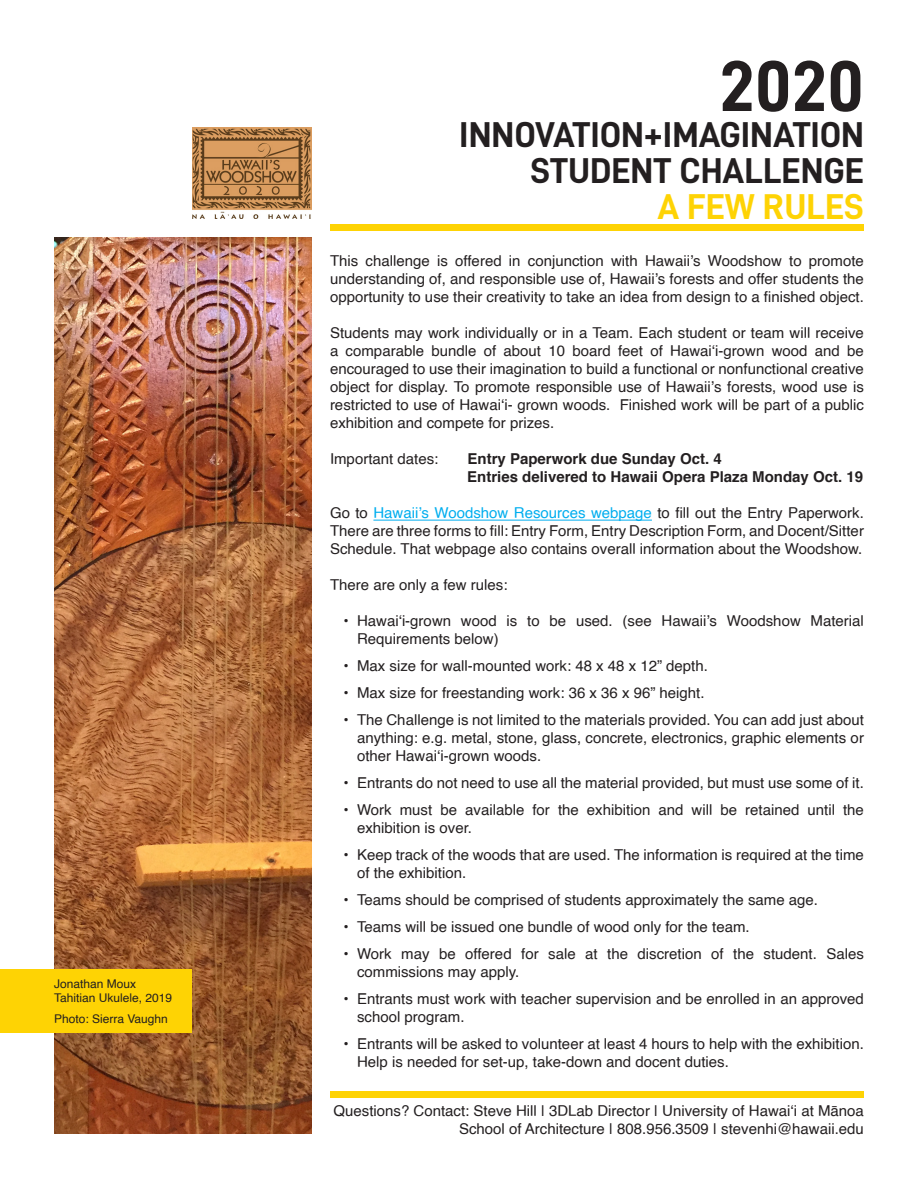
<style>
.page{position:relative;width:918px;height:1188px;background:#fff}
.page>*{position:absolute;margin:0;border:0;box-sizing:border-box;transform-origin:0 0}
.t1{font:72px "D DIN Bold";color:#231f20}
.t2{font:36px "D DIN Bold";color:#231f20}
.t3{font:36px "D DIN Bold";color:#fed304}
.t4{font:15px/18px "Helvetica";color:#231f20}
.t5{font:700 15px "Helvetica";color:#231f20}
.t6{font:12px "Helvetica";color:#231f20}
.s1{color:#00aeef}
</style>
<div class="page">
<img style="left:54px;top:237px;width:258px;height:897px">
<img style="left:192px;top:128px;width:120px;height:91px">
<hr style="left:373px;top:520px;width:279px;height:1px;background:#00aeef">
<div style="left:330px;top:225px;width:534px;height:6px;background:#fed304"></div>
<div style="left:330px;top:1091px;width:534px;height:7px;background:#fed304"></div>
<div style="left:0;top:969px;width:192px;height:64px;background:#fed304"></div>
<p class="t6" style="left:54px;top:974px;width:84px">Jonathan Moux</p>
<p class="t6" style="left:54px;top:989px;width:120px">Tahitian Ukulele, 2019</p>
<p class="t6" style="left:54px;top:1010px;width:115px">Photo: Sierra Vaughn</p>
<p class="t1" style="left:719px;top:46px;width:146px">2020</p>
<p class="t2" style="left:459px;top:115px;width:406px">INNOVATION+IMAGINATION</p>
<p class="t2" style="left:531px;top:151px;width:335px">STUDENT CHALLENGE</p>
<p class="t3" style="left:658px;top:187px;width:208px">A FEW RULES</p>
<p class="t4" style="left:330px;top:252px;width:535px;text-align:justify">This challenge is offered in conjunction with Hawaii’s Woodshow to promote understanding of, and responsible use of, Hawaii’s forests and offer students the opportunity to use their creativity to take an idea from design to a finished object.</p>
<p class="t4" style="left:330px;top:324px;width:535px;text-align:justify">Students may work individually or in a Team. Each student or team will receive a comparable bundle of about 10 board feet of Hawaiʻi-grown wood and be encouraged to use their imagination to build a functional or nonfunctional creative object for display. To promote responsible use of Hawaii’s forests, wood use is restricted to use of Hawaiʻi- grown woods. Finished work will be part of a public exhibition and compete for prizes.</p>
<p class="t4" style="left:330px;top:450px;width:110px">Important dates:</p>
<p class="t5" style="left:468px;top:447px;width:256px">Entry Paperwork due Sunday Oct. 4</p>
<p class="t5" style="left:467px;top:465px;width:397px">Entries delivered to Hawaii Opera Plaza Monday Oct. 19</p>
<p class="t4" style="left:330px;top:504px;width:535px;text-align:justify">Go to <span class="s1">Hawaii’s Woodshow Resources webpage</span> to fill out the Entry Paperwork.<br>There are three forms to fill: Entry Form, Entry Description Form, and Docent/Sitter Schedule. That webpage also contains overall information about the Woodshow.</p>
<p class="t4" style="left:330px;top:576px;width:179px">There are only a few rules:</p>
<p class="t4" style="left:357px;top:612px;width:508px;text-indent:-14px">• Hawaiʻi-grown wood is to be used. (see Hawaii’s Woodshow Material<br>Requirements below)</p>
<p class="t4" style="left:344px;top:657px;width:366px">• Max size for wall-mounted work: 48 x 48 x 12” depth.</p>
<p class="t4" style="left:344px;top:684px;width:363px">• Max size for freestanding work: 36 x 36 x 96” height.</p>
<p class="t4" style="left:357px;top:711px;width:508px;text-align:justify;text-indent:-14px">• The Challenge is not limited to the materials provided. You can add just about anything: e.g. metal, stone, glass, concrete, electronics, graphic elements or other Hawaiʻi-grown woods.</p>
<p class="t4" style="left:344px;top:774px;width:522px">• Entrants do not need to use all the material provided, but must use some of it.</p>
<p class="t4" style="left:357px;top:801px;width:508px;text-indent:-14px">• Work must be available for the exhibition and will be retained until the exhibition is over.</p>
<p class="t4" style="left:357px;top:846px;width:508px;text-indent:-14px">• Keep track of the woods that are used. The information is required at the time of the exhibition.</p>
<p class="t4" style="left:344px;top:891px;width:476px">• Teams should be comprised of students approximately the same age.</p>
<p class="t4" style="left:344px;top:918px;width:408px">• Teams will be issued one bundle of wood only for the team.</p>
<p class="t4" style="left:357px;top:945px;width:508px;text-indent:-14px">• Work may be offered for sale at the discretion of the student. Sales commissions may apply.</p>
<p class="t4" style="left:357px;top:990px;width:508px;text-indent:-14px">• Entrants must work with teacher supervision and be enrolled in an approved school program.</p>
<p class="t4" style="left:357px;top:1035px;width:508px;text-indent:-14px">• Entrants will be asked to volunteer at least 4 hours to help with the exhibition.<br>Help is needed for set-up, take-down and docent duties.</p>
<p class="t4" style="left:333px;top:1102px;width:532px;text-align:right">Questions? Contact: Steve Hill | 3DLab Director | University of Hawaiʻi at Mānoa<br>School of Architecture | 808.956.3509 | stevenhi@hawaii.edu</p>
</div>
